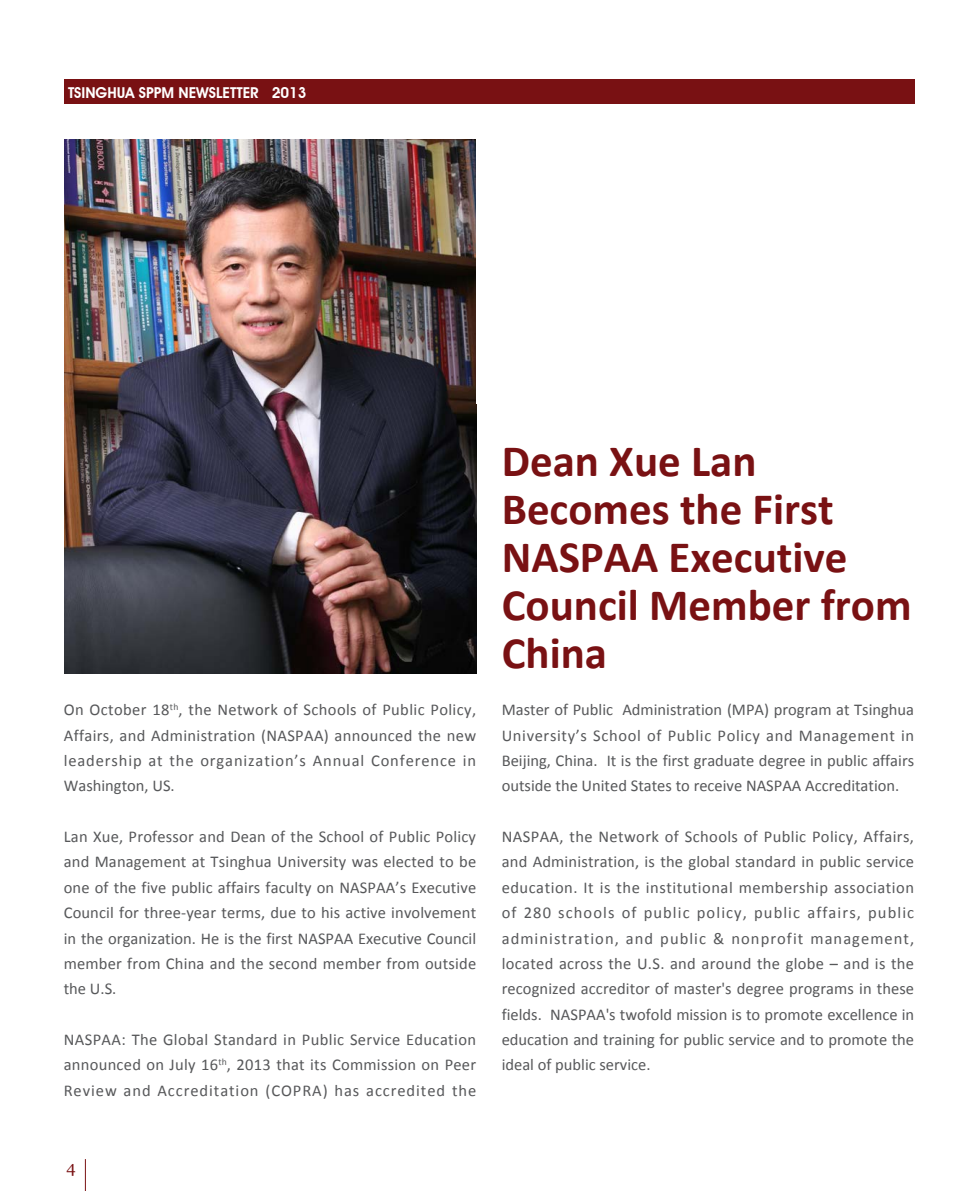
<style>
.page{position:relative;width:978px;height:1191px;background:#fff}
.page>*{position:absolute;margin:0;border:0;box-sizing:border-box;transform-origin:0 0}
.大标题{font:700 45px/48px "Calibri";color:#791113}
.正文{font:16.5px/25.3px "Calibri";letter-spacing:.01em;color:#57585a;text-align:justify}
.正文-2{font:16.5px "Georgia";color:#791113}
.t1{font:600 15px "Avant Garde IT Cby BT";color:#fff}
</style>
<div class="page">
<div style="left:64px;top:80px;width:850px;height:24px;background:#791113"></div>
<hr style="left:85px;top:1159px;width:1px;height:32px;background:#791113">
<img style="left:65px;top:139px;width:411px;height:534px">
<p class="t1" style="left:68px;top:83px;width:240px">TSINGHUA SPPM NEWSLETTER 2013</p>
<p class="正文" style="left:64px;top:697px;width:414px">On October 18<sup>th</sup>, the Network of Schools of Public Policy, Affairs, and Administration (NASPAA) announced the new leadership at the organization’s Annual Conference in Washington, US.</p>
<p class="正文" style="left:64px;top:824px;width:414px">Lan Xue, Professor and Dean of the School of Public Policy and Management at Tsinghua University was elected to be one of the five public affairs faculty on NASPAA’s Executive Council for three-year terms, due to his active involvement in the organization. He is the first NASPAA Executive Council member from China and the second member from outside the U.S.</p>
<p class="正文" style="left:64px;top:1026px;width:414px">NASPAA: The Global Standard in Public Service Education announced on July 16<sup>th</sup>, 2013 that its Commission on Peer Review and Accreditation (COPRA) has accredited the</p>
<p class="大标题" style="left:502px;top:437px;width:411px">Dean Xue Lan<br>Becomes the First<br>NASPAA Executive<br>Council Member from<br>China</p>
<p class="正文" style="left:502px;top:697px;width:414px">Master of Public Administration (MPA) program at Tsinghua University’s School of Public Policy and Management in Beijing, China. It is the first graduate degree in public affairs outside the United States to receive NASPAA Accreditation.</p>
<p class="正文" style="left:502px;top:824px;width:414px">NASPAA, the Network of Schools of Public Policy, Affairs, and Administration, is the global standard in public service education. It is the institutional membership association of 280 schools of public policy, public affairs, public administration, and public &amp; nonprofit management, located across the U.S. and around the globe – and is the recognized accreditor of master's degree programs in these fields. NASPAA's twofold mission is to promote excellence in education and training for public service and to promote the ideal of public service.</p>
<p class="正文-2" style="left:67px;top:1157px;width:11px">4</p>
</div>
